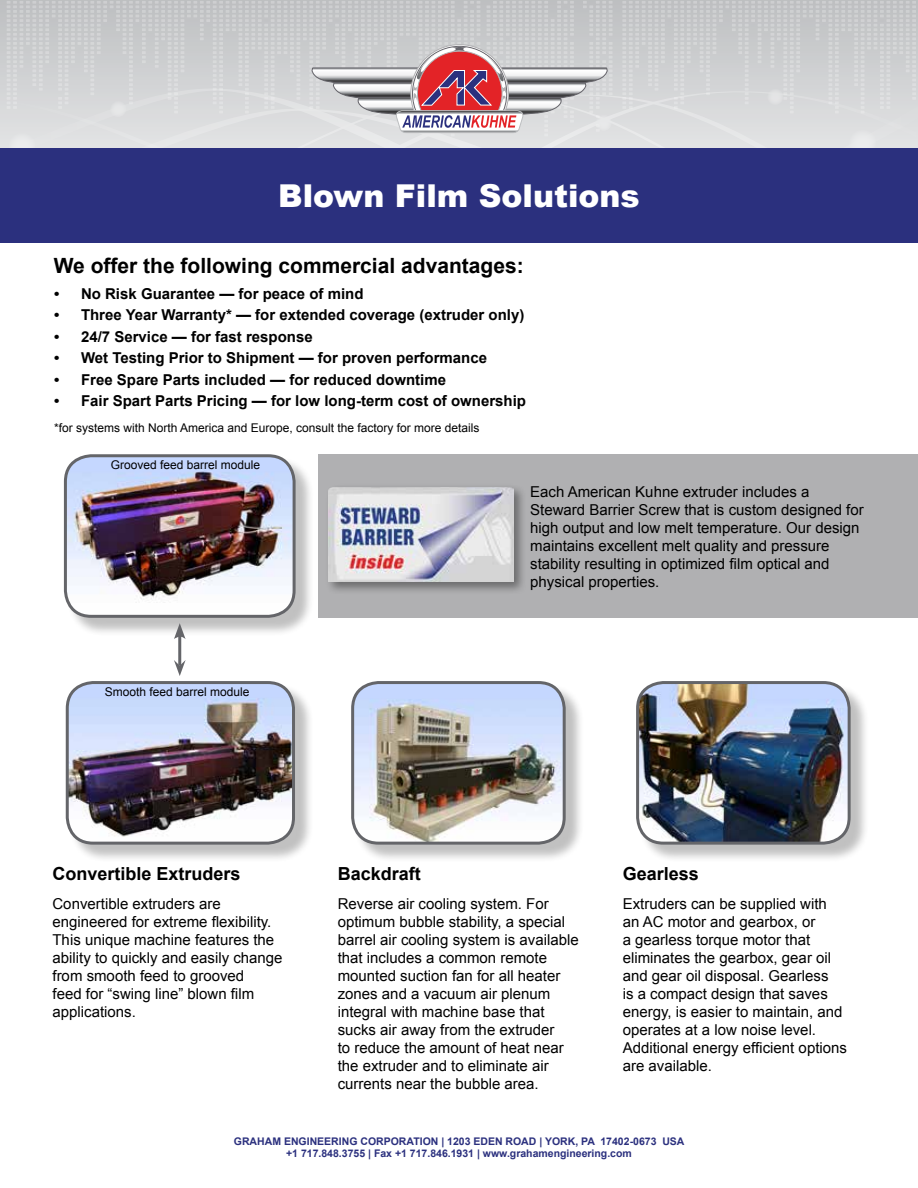
<style>
.page{position:relative;width:918px;height:1188px;background:#fff}
.page>*{position:absolute;margin:0;border:0;box-sizing:border-box;transform-origin:0 0}
.t1{font:900 31.5px "Arial";color:#fff}
.t2{font:700 21px "Arial";color:#000}
.t3{font:700 18px "Arial";color:#000}
.t4{font:15px/18px "Arial";color:#000}
.t5{font:700 15px "Arial";color:#000}
.t6{font:12px "Arial";color:#000}
.t7{font:700 10.5px/12.6px "Arial";color:#2b307e;text-align:center}
</style>
<div class="page">
<svg style="left:622px;top:1px;width:294px;height:89px;background:#cbccce"></svg>
<svg style="left:0;top:90px;width:918px;height:58px;background:#dcddde"></svg>
<div style="left:0;top:148px;width:918px;height:95px;background:#2b307e"></div>
<svg style="left:7px;top:1px;width:606px;height:147px;background:#cec8cb"></svg>
<div style="left:66px;top:457px;width:248px;height:179px;background:#000;opacity:.25"></div>
<img style="left:65px;top:457px;width:229px;height:159px">
<div style="left:64px;top:454px;width:232px;height:164px;border:3px solid #646569;border-radius:26px"></div>
<div style="left:68px;top:683px;width:246px;height:180px;background:#000;opacity:.25"></div>
<img style="left:67px;top:683px;width:227px;height:160px">
<div style="left:66px;top:681px;width:229px;height:164px;border:3px solid #646569;border-radius:26px"></div>
<div style="left:353px;top:683px;width:232px;height:180px;background:#000;opacity:.25"></div>
<img style="left:353px;top:683px;width:211px;height:160px">
<div style="left:351px;top:681px;width:215px;height:164px;border:3px solid #646569;border-radius:26px"></div>
<div style="left:638px;top:683px;width:231px;height:180px;background:#000;opacity:.25"></div>
<img style="left:638px;top:683px;width:211px;height:160px">
<div style="left:636px;top:681px;width:215px;height:164px;border:3px solid #646569;border-radius:26px"></div>
<hr style="left:178px;top:634px;width:3px;height:32px;background:#646569">
<svg style="left:174px;top:623px;width:12px;height:16px"></svg>
<svg style="left:174px;top:660px;width:12px;height:16px"></svg>
<div style="left:319px;top:454px;width:599px;height:164px;background:#b0b0b2"></div>
<div style="left:325px;top:484px;width:201px;height:111px;background:#000;opacity:.4"></div>
<img style="left:328px;top:487px;width:186px;height:95px">
<h1 class="t1" style="left:278px;top:173px;width:363px">Blown Film Solutions</h1>
<h2 class="t2" style="left:54px;top:252px;width:471px">We offer the following commercial advantages:</h2>
<p class="t5" style="left:54px;top:284px;width:311px">• No Risk Guarantee — for peace of mind</p>
<p class="t5" style="left:54px;top:305px;width:472px">• Three Year Warranty* — for extended coverage (extruder only)</p>
<p class="t5" style="left:54px;top:327px;width:260px">• 24/7 Service — for fast response</p>
<p class="t5" style="left:54px;top:348px;width:435px">• Wet Testing Prior to Shipment — for proven performance</p>
<p class="t5" style="left:54px;top:370px;width:394px">• Free Spare Parts included — for reduced downtime</p>
<p class="t5" style="left:54px;top:391px;width:474px">• Fair Spart Parts Pricing — for low long-term cost of ownership</p>
<p class="t6" style="left:54px;top:420px;width:427px">*for systems with North America and Europe, consult the factory for more details</p>
<p class="t6" style="left:111px;top:457px;width:151px">Grooved feed barrel module</p>
<p class="t6" style="left:105px;top:684px;width:146px">Smooth feed barrel module</p>
<p class="t4" style="left:530px;top:482px;width:335px">Each American Kuhne extruder includes a Steward Barrier Screw that is custom designed for high output and low melt temperature. Our design maintains excellent melt quality and pressure stability resulting in optimized film optical and physical properties.</p>
<p class="t3" style="left:52px;top:862px;width:190px">Convertible Extruders</p>
<p class="t4" style="left:52px;top:895px;width:232px">Convertible extruders are engineered for extreme flexibility.<br>This unique machine features the ability to quickly and easily change from smooth feed to grooved<br>feed for “swing line” blown film applications.</p>
<p class="t3" style="left:338px;top:862px;width:85px">Backdraft</p>
<p class="t4" style="left:338px;top:895px;width:242px">Reverse air cooling system. For optimum bubble stability, a special barrel air cooling system is available that includes a common remote mounted suction fan for all heater zones and a vacuum air plenum integral with machine base that sucks air away from the extruder<br>to reduce the amount of heat near the extruder and to eliminate air currents near the bubble area.</p>
<p class="t3" style="left:623px;top:862px;width:78px">Gearless</p>
<p class="t4" style="left:623px;top:895px;width:226px">Extruders can be supplied with an AC motor and gearbox, or<br>a gearless torque motor that eliminates the gearbox, gear oil and gear oil disposal. Gearless<br>is a compact design that saves energy, is easier to maintain, and operates at a low noise level.<br>Additional energy efficient options are available.</p>
<p class="t7" style="left:234px;top:1135px;width:452px">GRAHAM ENGINEERING CORPORATION | 1203 EDEN ROAD | YORK, PA 17402-0673 USA +1 717.848.3755 | Fax +1 717.846.1931 | www.grahamengineering.com</p>
</div>
